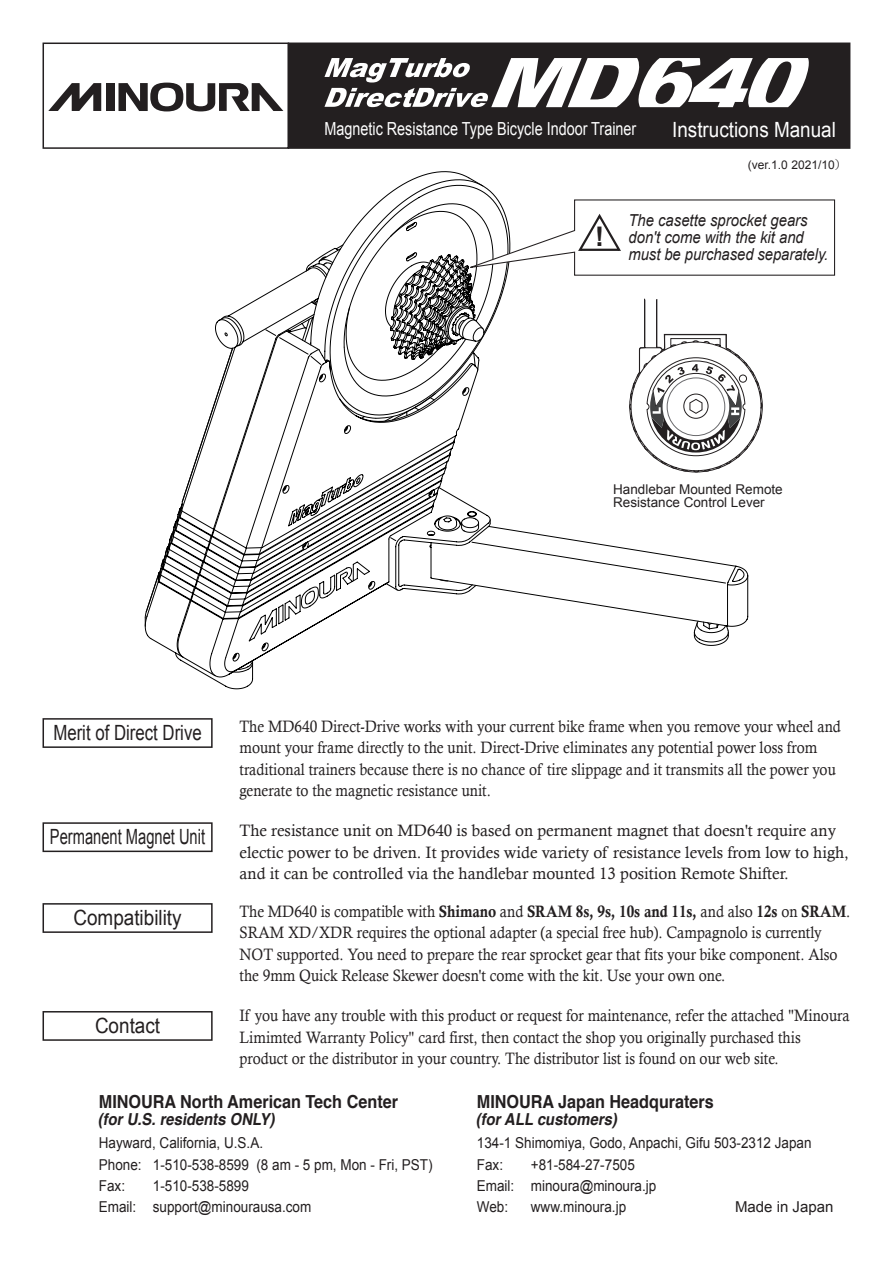
<style>
.page{position:relative;width:893px;height:1263px;background:#fff}
.page>*{position:absolute;margin:0;border:0;box-sizing:border-box;transform-origin:0 0}
.t1{font:700 27px "Arial";color:#231f20}
.t2{font:21px "Arial";color:#231f20;scale:.9 1}
.t3{font:21px "Arial";color:#231f20;scale:.7 1}
.t4{font:21px "Arial";color:#231f20;scale:.8 1}
.t5{font:21px "Arial";color:#fff;scale:.9 1}
.t6{font:700 18px "Helvetica";color:#231f20;scale:.9 1}
.t7{font:18px "Arial";color:#fff;scale:.8 1}
.t8{font:16.5px/21.3px "Calisto";color:#231f20;scale:.9 1}
.t9{font:16.5px/21.3px "Calisto";color:#231f20}
.t10{font:italic 16.5px/17px "Arial";color:#231f20;scale:.9 1}
.t11{font:italic 700 16.5px "Helvetica";color:#231f20;scale:.9 1}
.t12{font:15px "Arial";color:#231f20;scale:.9 1}
.t13{font:15px "Arial";color:#231f20}
.t14{font:13.5px/13.8px "Arial";color:#231f20}
.t15{font:12px "Arial";color:#231f20}
.s1{font-family:"Koz Min Pr 6 N"}
.s2{font-family:"Calis MT Bol"}
</style>
<div class="page">
<div style="left:43px;top:718px;width:170px;height:30px;border:2px solid #231f20"></div>
<div style="left:43px;top:43px;width:246px;height:106px;border:2px solid #231f20"></div>
<div style="left:288px;top:43px;width:562px;height:105px;background:#231f20"></div>
<div style="left:288px;top:43px;width:562px;height:106px;border:2px solid #231f20"></div>
<svg style="left:48px;top:83px;width:53px;height:28px"></svg>
<div style="left:106px;top:83px;width:8px;height:28px;background:#231f20"></div>
<svg style="left:119px;top:83px;width:164px;height:28px"></svg>
<div style="left:43px;top:1011px;width:170px;height:30px;border:2px solid #231f20"></div>
<div style="left:43px;top:903px;width:170px;height:30px;border:2px solid #231f20"></div>
<svg style="left:324px;top:58px;width:485px;height:49px"></svg>
<svg style="left:146px;top:171px;width:602px;height:502px"></svg>
<svg style="left:311px;top:185px;width:197px;height:234px"></svg>
<div style="left:43px;top:822px;width:170px;height:30px;border:2px solid #231f20"></div>
<svg style="left:390px;top:199px;width:446px;height:274px"></svg>
<p class="t7" style="left:324px;top:117px;width:391px">Magnetic Resistance Type Bicycle Indoor Trainer</p>
<p class="t5" style="left:672px;top:116px;width:184px">Instructions Manual</p>
<h1 class="t1" style="left:595px;top:221px;width:10px">!</h1>
<p class="t15" style="left:748px;top:157px;width:100px">(ver.1.0 2021/10<span class="s1">）</span></p>
<p class="t10" style="left:628px;top:212px;width:224px">The casette sprocket gears don't come with the kit and must be purchased separately.</p>
<p class="t14" style="left:613px;top:482px;width:171px">Handlebar Mounted Remote<br>Resistance Control Lever</p>
<p class="t4" style="left:53px;top:719px;width:187px">Merit of Direct Drive</p>
<p class="t8" style="left:240px;top:716px;width:670px">The MD640 Direct-Drive works with your current bike frame when you remove your wheel and mount your frame directly to the unit. Direct-Drive eliminates any potential power loss from traditional trainers because there is no chance of tire slippage and it transmits all the power you generate to the magnetic resistance unit.</p>
<p class="t3" style="left:50px;top:823px;width:223px">Permanent Magnet Unit</p>
<p class="t9" style="left:240px;top:820px;width:611px">The resistance unit on MD640 is based on permanent magnet that doesn't require any electic power to be driven. It provides wide variety of resistance levels from low to high, and it can be controlled via the handlebar mounted 13 position Remote Shifter.</p>
<p class="t2" style="left:73px;top:904px;width:122px">Compatibility</p>
<p class="t8" style="left:240px;top:900px;width:680px">The MD640 is compatible with <span class="s2">Shimano</span> and <span class="s2">SRAM 8s, 9s, 10s and 11s,</span> and also <span class="s2">12s</span> on <span class="s2">SRAM</span>.<br>SRAM XD/XDR requires the optional adapter (a special free hub). Campagnolo is currently NOT supported. You need to prepare the rear sprocket gear that fits your bike component. Also the 9mm Quick Release Skewer doesn't come with the kit. Use your own one.</p>
<p class="t8" style="left:240px;top:1005px;width:679px">If you have any trouble with this product or request for maintenance, refer the attached "Minoura<br>Limimted Warranty Policy" card first, then contact the shop you originally purchased this product or the distributor in your country. The distributor list is found on our web site.</p>
<p class="t6" style="left:99px;top:1087px;width:334px">MINOURA North American Tech Center</p>
<p class="t6" style="left:477px;top:1087px;width:265px">MINOURA Japan Headquraters</p>
<p class="t11" style="left:98px;top:1106px;width:203px">(forU.S.residents ONLY)</p>
<p class="t11" style="left:476px;top:1106px;width:163px">(forALL customers)</p>
<p class="t12" style="left:99px;top:1133px;width:184px">Hayward, California, U.S.A.</p>
<p class="t12" style="left:477px;top:1133px;width:373px">134-1 Shimomiya, Godo, Anpachi, Gifu 503-2312 Japan</p>
<p class="t12" style="left:99px;top:1154px;width:372px">Phone: 1-510-538-8599 (8 am - 5 pm, Mon - Fri, PST)</p>
<p class="t12" style="left:477px;top:1154px;width:31px">Fax:</p>
<p class="t12" style="left:531px;top:1154px;width:117px">+81-584-27-7505</p>
<p class="t12" style="left:99px;top:1176px;width:31px">Fax:</p>
<p class="t12" style="left:153px;top:1176px;width:108px">1-510-538-5899</p>
<p class="t12" style="left:477px;top:1176px;width:201px">Email: minoura@minoura.jp</p>
<p class="t12" style="left:99px;top:1197px;width:238px">Email: support@minourausa.com</p>
<p class="t12" style="left:477px;top:1197px;width:36px">Web:</p>
<p class="t12" style="left:531px;top:1197px;width:107px">www.minoura.jp</p>
<p class="t2" style="left:95px;top:1012px;width:74px">Contact</p>
<p class="t13" style="left:735px;top:1196px;width:100px">Made in Japan</p>
</div>
